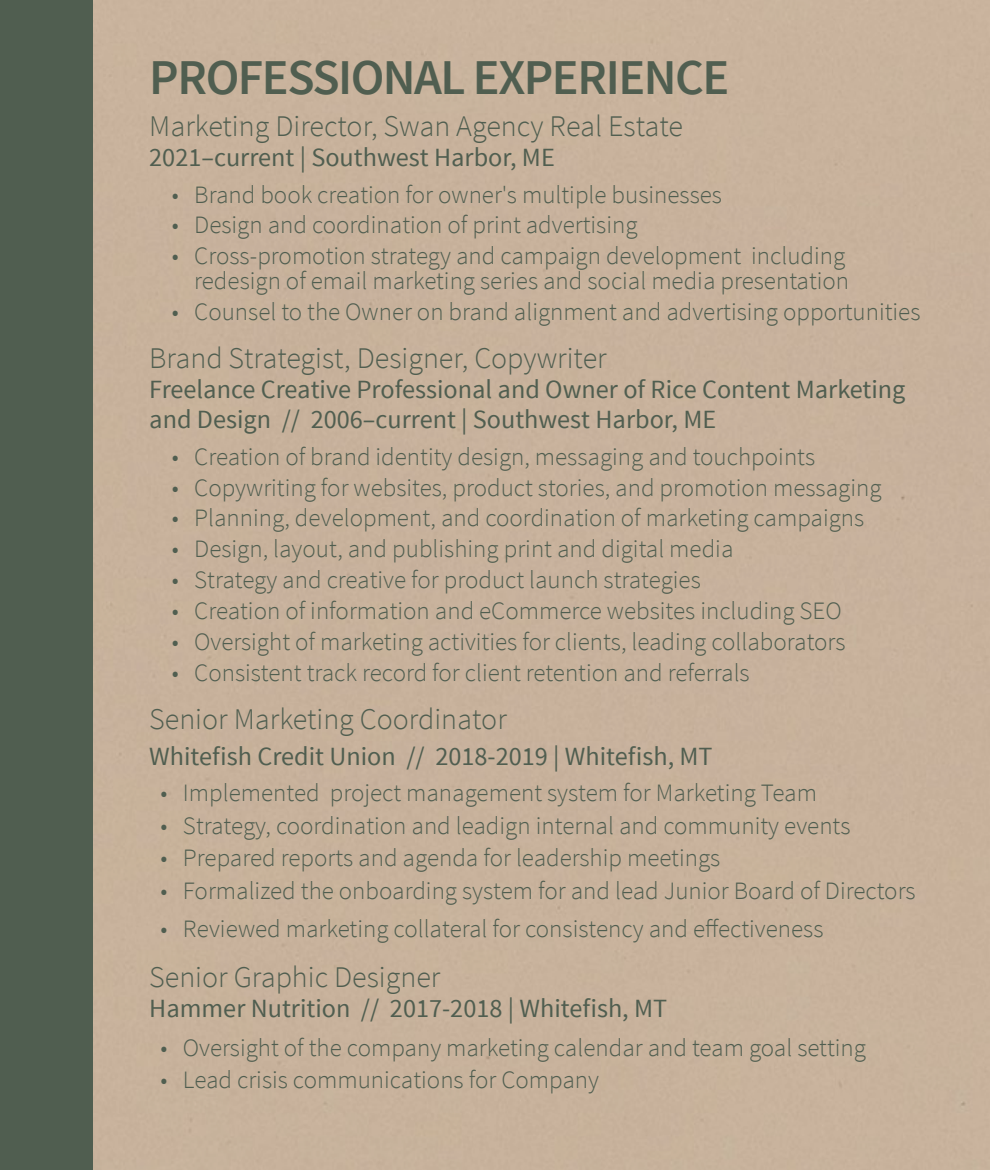
<style>
.page{position:relative;width:990px;height:1170px;background:#fff}
.page>*{position:absolute;margin:0;border:0;box-sizing:border-box;transform-origin:0 0}
.t1{font:600 50px "Source Sans Pro";letter-spacing:-.03em;color:#505e50}
.t2{font:300 30px "Source Sans Pro";color:#505e50}
.t3{font:26.25px/30px "Source Sans Pro";color:#505e50}
.t4{font:300 25px/25px "Source Sans Pro";color:#505e50;text-align:right}
</style>
<div class="page">
<div style="left:0;top:0;width:93px;height:1170px;background:#505e50"></div>
<p class="t1" style="left:149px;top:46px;width:582px">PROFESSIONAL EXPERIENCE</p>
<p class="t2" style="left:149px;top:108px;width:535px">Marketing Director, Swan Agency Real Estate</p>
<p class="t3" style="left:149px;top:143px;width:407px">2021–current | Southwest Harbor, ME</p>
<p class="t4" style="left:172px;top:182px;width:552px">• Brand book creation for owner's multiple businesses</p>
<p class="t4" style="left:172px;top:213px;width:467px">• Design and coordination of print advertising</p>
<p class="t4" style="left:172px;top:244px;width:679px">• Cross-promotion strategy and campaign development including redesign of email marketing series and social media presentation</p>
<p class="t4" style="left:172px;top:299px;width:750px">• Counsel to the Owner on brand alignment and advertising opportunities</p>
<p class="t2" style="left:149px;top:340px;width:459px">Brand Strategist, Designer, Copywriter</p>
<p class="t3" style="left:149px;top:375px;width:758px">Freelance Creative Professional and Owner of Rice Content Marketing and Design // 2006–current | Southwest Harbor, ME</p>
<p class="t4" style="left:172px;top:444px;width:645px">• Creation of brand identity design, messaging and touchpoints</p>
<p class="t4" style="left:172px;top:475px;width:711px">• Copywriting for websites, product stories, and promotion messaging</p>
<p class="t4" style="left:172px;top:506px;width:694px">• Planning, development, and coordination of marketing campaigns</p>
<p class="t4" style="left:172px;top:537px;width:563px">• Design, layout, and publishing print and digital media</p>
<p class="t4" style="left:172px;top:567px;width:531px">• Strategy and creative for product launch strategies</p>
<p class="t4" style="left:172px;top:598px;width:671px">• Creation of information and eCommerce websites including SEO</p>
<p class="t4" style="left:172px;top:629px;width:675px">• Oversight of marketing activities for clients, leading collaborators</p>
<p class="t4" style="left:172px;top:660px;width:580px">• Consistent track record for client retention and referrals</p>
<p class="t2" style="left:149px;top:701px;width:359px">Senior Marketing Coordinator</p>
<p class="t3" style="left:149px;top:742px;width:565px">Whitefish Credit Union // 2018-2019 | Whitefish, MT</p>
<p class="t4" style="left:160px;top:780px;width:658px">• Implemented project management system for Marketing Team</p>
<p class="t4" style="left:160px;top:813px;width:692px">• Strategy, coordination and leadign internal and community events</p>
<p class="t4" style="left:160px;top:846px;width:561px">• Prepared reports and agenda for leadership meetings</p>
<p class="t4" style="left:160px;top:878px;width:756px">• Formalized the onboarding system for and lead Junior Board of Directors</p>
<p class="t4" style="left:160px;top:916px;width:664px">• Reviewed marketing collateral for consistency and effectiveness</p>
<p class="t2" style="left:149px;top:959px;width:293px">Senior Graphic Designer</p>
<p class="t3" style="left:149px;top:994px;width:520px">Hammer Nutrition // 2017-2018 | Whitefish, MT</p>
<p class="t4" style="left:160px;top:1035px;width:707px">• Oversight of the company marketing calendar and team goal setting</p>
<p class="t4" style="left:160px;top:1068px;width:440px">• Lead crisis communications for Company</p>
</div>
